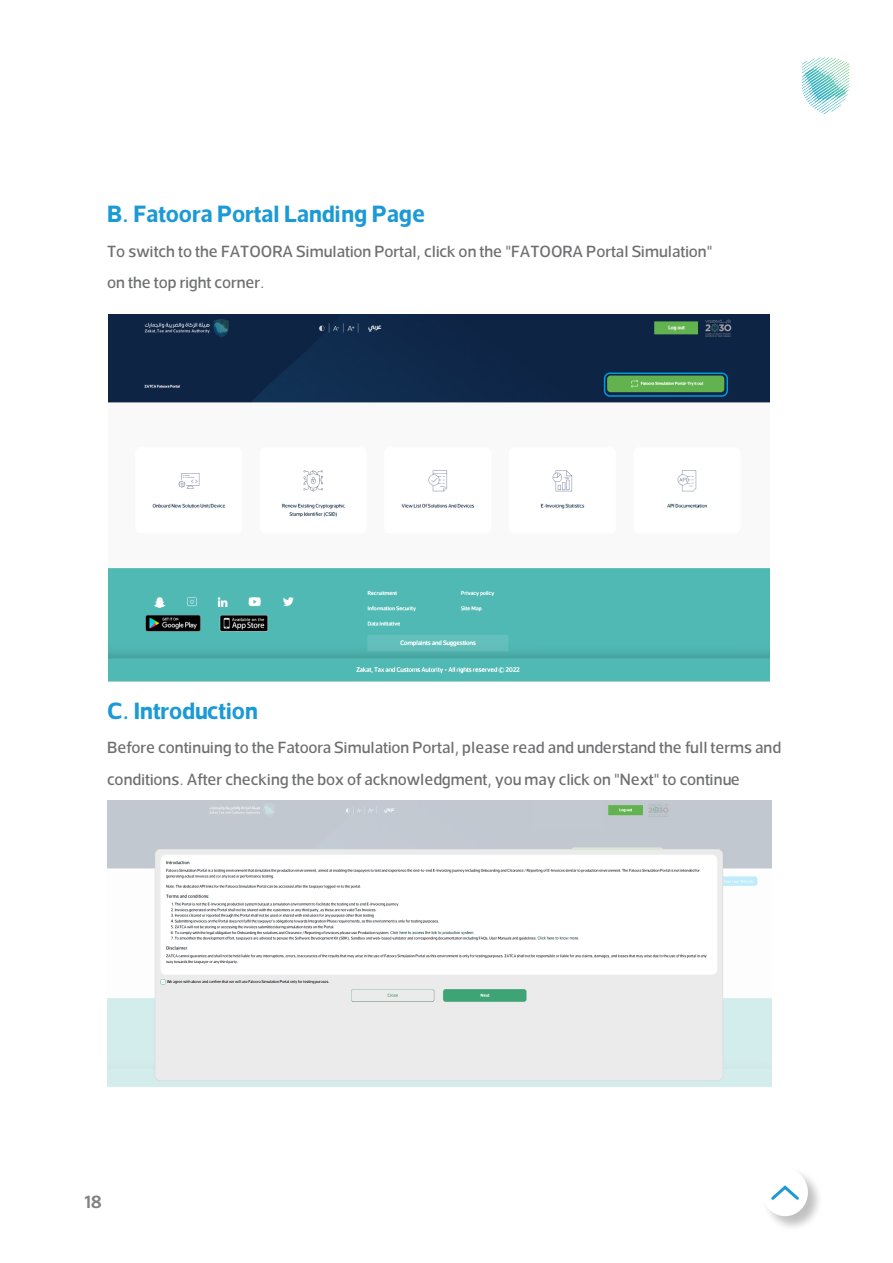
<style>
.page{position:relative;width:893px;height:1263px;background:#fff}
.page>*{position:absolute;margin:0;border:0;box-sizing:border-box;transform-origin:0 0}
.t1{font:700 24px "Somar";color:#1c9ad6}
.t2{font:600 18px "Somar";color:#818285}
.t3{font:500 16.5px/31.5px "Somar";color:#6e6f71}
</style>
<div class="page">
<svg style="left:802px;top:57px;width:48px;height:57px"></svg>
<div style="left:762px;top:1168px;width:61px;height:63px;background:#000;opacity:.25"></div>
<div style="left:762px;top:1168px;width:46px;height:48px;background:#fff;border-radius:50%"></div>
<svg style="left:771px;top:1185px;width:28px;height:15px"></svg>
<img style="left:109px;top:315px;width:661px;height:366px">
<div style="left:567px;top:315px;width:84px;height:22px;background:#0d2444"></div>
<img style="left:107px;top:801px;width:664px;height:286px">
<div style="left:534px;top:801px;width:68px;height:28px;background:#c2c9d1"></div>
<div style="left:604px;top:372px;width:124px;height:25px;border:2px solid #009ade;border-radius:5px"></div>
<div style="left:540px;top:573px;width:191px;height:72px;background:#51b9b4"></div>
<h1 class="t1" style="left:107px;top:192px;width:320px">B. Fatoora Portal Landing Page</h1>
<p class="t3" style="left:107px;top:235px;width:607px">To switch to the FATOORA Simulation Portal, click on the "FATOORA Portal Simulation" on the top right corner.</p>
<h1 class="t1" style="left:107px;top:688px;width:152px">C. Introduction</h1>
<p class="t3" style="left:107px;top:732px;width:676px">Before continuing to the Fatoora Simulation Portal, please read and understand the full terms and conditions. After checking the box of acknowledgment, you may click on "Next" to continue</p>
<p class="t2" style="left:85px;top:1186px;width:19px">18</p>
</div>
